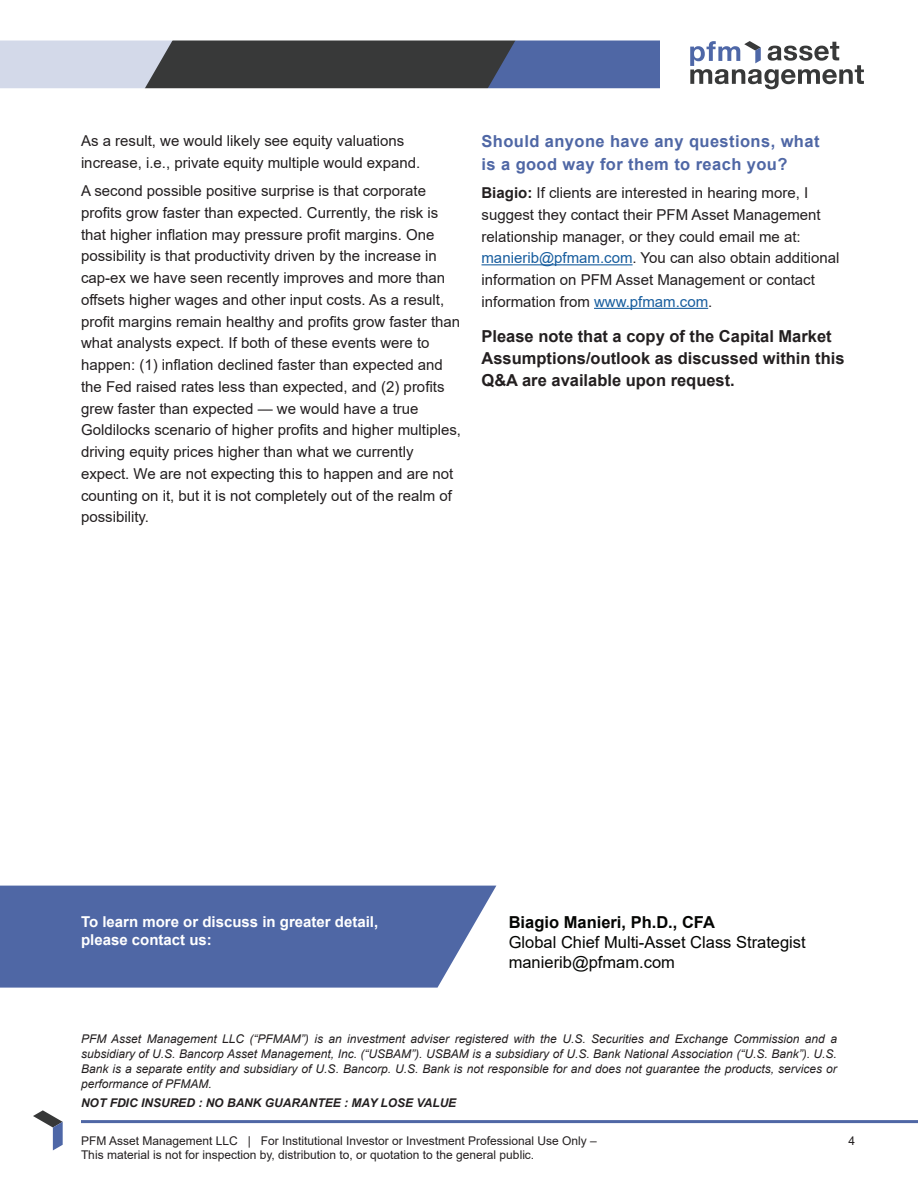
<style>
.page{position:relative;width:918px;height:1188px;background:#fff}
.page>*{position:absolute;margin:0;border:0;box-sizing:border-box;transform-origin:0 0}
.Body{font:700 16.5px/21.8px "Arial";color:#231f20}
.t1{font:16.5px/19.8px "Arial";color:#040503}
.Q_A_Question{font:700 16.5px/22.5px "Arial";letter-spacing:.025em;color:#4f67a5}
.Body-2{font:15px/21.8px "Arial";color:#231f20}
.t2{font:700 15px/18px "Arial";color:#fff}
.t3{font:italic 12px/15px "Arial";color:#231f20;text-align:justify}
.t4{font:12px "Arial";color:#231f20}
.t5{font:italic 700 12px "Arial";color:#231f20}
.s1{font-weight:700}
.s2{color:#175d9e}
</style>
<div class="page">
<hr style="left:82px;top:1120px;width:836px;height:3px;background:#4f67a5">
<svg style="left:33px;top:1110px;width:30px;height:40px"></svg>
<svg style="left:690px;top:41px;width:174px;height:48px"></svg>
<div style="left:0;top:886px;width:496px;height:102px;background:#4f67a5"></div>
<svg style="left:0;top:40px;width:660px;height:49px;background:#676e80"></svg>
<hr style="left:482px;top:264px;width:151px;height:1px;background:#175d9e">
<hr style="left:594px;top:308px;width:114px;height:1px;background:#175d9e">
<p class="Body-2" style="left:81px;top:130px;width:341px">As a result, we would likely see equity valuations increase, i.e., private equity multiple would expand.</p>
<p class="Body-2" style="left:81px;top:180px;width:382px">A second possible positive surprise is that corporate profits grow faster than expected. Currently, the risk is that higher inflation may pressure profit margins. One possibility is that productivity driven by the increase in cap-ex we have seen recently improves and more than offsets higher wages and other input costs. As a result, profit margins remain healthy and profits grow faster than what analysts expect. If both of these events were to happen: (1) inflation declined faster than expected and the Fed raised rates less than expected, and (2) profits grew faster than expected — we would have a true Goldilocks scenario of higher profits and higher multiples, driving equity prices higher than what we currently expect. We are not expecting this to happen and are not counting on it, but it is not completely out of the realm of possibility.</p>
<p class="Q_A_Question" style="left:482px;top:130px;width:340px">Should anyone have any questions, what is a good way for them to reach you?</p>
<p class="Body-2" style="left:482px;top:182px;width:359px"><span class="s1">Biagio:</span> If clients are interested in hearing more, I suggest they contact their PFM Asset Management relationship manager, or they could email me at: <span class="s2">manierib@pfmam.com</span>. You can also obtain additional information on PFM Asset Management or contact information from <span class="s2">www.pfmam.com</span>.</p>
<p class="Body" style="left:482px;top:326px;width:365px">Please note that a copy of the Capital Market<br>Assumptions/outlook as discussed within this<br>Q&amp;A are available upon request.</p>
<p class="t2" style="left:81px;top:913px;width:299px">To learn more or discuss in greater detail, please contact us:</p>
<p class="t1" style="left:509px;top:913px;width:299px"><span class="s1">Biagio Manieri, Ph.D., CFA<br></span>Global Chief Multi-Asset Class Strategist</p>
<p class="t1" style="left:509px;top:952px;width:168px">manierib@pfmam.com</p>
<p class="t3" style="left:81px;top:1031px;width:758px">PFM Asset Management LLC (“PFMAM”) is an investment adviser registered with the U.S. Securities and Exchange Commission and a subsidiary of U.S. Bancorp Asset Management, Inc. (“USBAM”). USBAM is a subsidiary of U.S. Bank National Association (“U.S. Bank”). U.S.<br>Bank is a separate entity and subsidiary of U.S. Bancorp. U.S. Bank is not responsible for and does not guarantee the products, services or performance of PFMAM.</p>
<p class="t5" style="left:81px;top:1095px;width:377px">NOT FDIC INSURED : NO BANK GUARANTEE : MAY LOSE VALUE</p>
<p class="t4" style="left:81px;top:1132px;width:517px">PFM Asset Management LLC | For Institutional Investor or Investment Professional Use Only –</p>
<p class="t4" style="left:849px;top:1132px;width:8px">4</p>
<p class="t4" style="left:81px;top:1147px;width:455px">This material is not for inspection by, distribution to, or quotation to the general public.</p>
</div>
